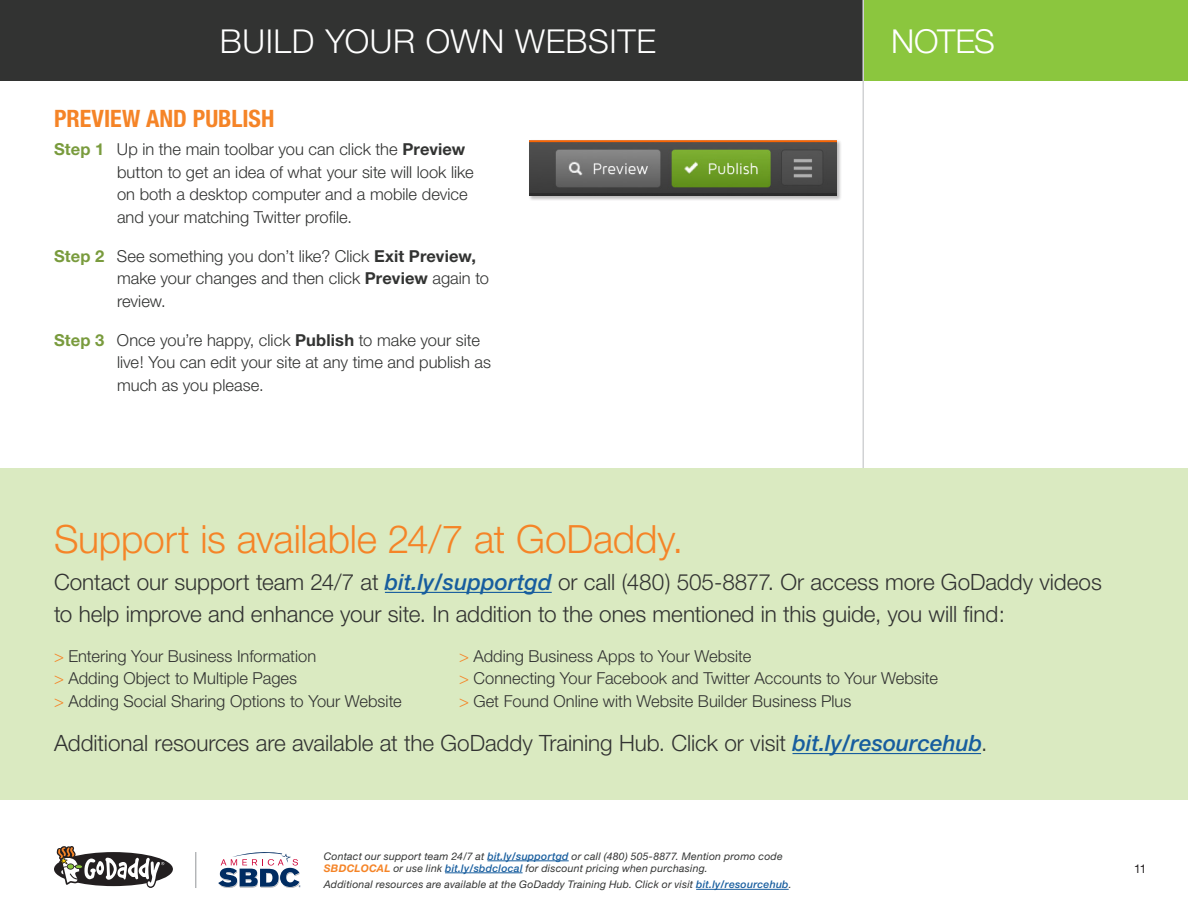
<style>
.page{position:relative;width:1188px;height:918px;background:#fff}
.page>*{position:absolute;margin:0;border:0;box-sizing:border-box;transform-origin:0 0}
.Orange_Subhead{font:300 39px "Helvetica Neue";letter-spacing:-.005em;color:#f58427}
.t1{font:300 33px "Helvetica Neue";letter-spacing:.02em;color:#fff}
.Orange_Subhead-2{font:700 condensed 24px "Helvetica Neue";color:#f58427}
.body{font:300 22.5px/31.5px "Helvetica Neue";letter-spacing:-.005em;color:#323332}
.body-2{font:300 16.5px/22.5px "Helvetica Neue";color:#323332}
.body_bullets{font:300 16.5px "Helvetica Neue";color:#323332}
.t2{font:12px "Helvetica Neue";color:#231f20}
.t3{font:italic 10.5px/12px "Helvetica Neue";letter-spacing:.02em;color:#323332}
.s1{font-weight:700;color:#799b3d}
.s2{font-weight:700}
.s3{font-weight:500;font-style:italic;color:#175d9e}
.s4{color:#f58427}
.s5{font-weight:500;color:#175d9e}
.s6{font-weight:700;color:#f58427}
</style>
<div class="page">
<div style="left:528px;top:139px;width:314px;height:62px;background:#231f20;opacity:.3"></div>
<img style="left:529px;top:140px;width:308px;height:56px">
<div style="left:0;top:468px;width:1188px;height:331px;background:#daeac1"></div>
<div style="left:0;top:0;width:864px;height:81px;background:#323332"></div>
<div style="left:864px;top:0;width:324px;height:81px;background:#8bc63e"></div>
<hr style="left:862px;top:0;width:2px;height:468px;background:#d1d2d4">
<hr style="left:195px;top:852px;width:1px;height:36px;background:#939598">
<svg style="left:218px;top:852px;width:83px;height:36px"></svg>
<hr style="left:487px;top:861px;width:82px;height:1px;background:#175d9e">
<hr style="left:445px;top:873px;width:78px;height:1px;background:#175d9e">
<hr style="left:696px;top:889px;width:93px;height:1px;background:#175d9e">
<div style="left:54px;top:852px;width:119px;height:34px;background:#231f20;border-radius:50%"></div>
<svg style="left:57px;top:846px;width:107px;height:42px"></svg>
<hr style="left:793px;top:753px;width:188px;height:1px;background:#175d9e">
<hr style="left:385px;top:592px;width:167px;height:1px;background:#175d9e">
<h2 class="t1" style="left:220px;top:22px;width:438px">BUILD YOUR OWN WEBSITE</h2>
<h2 class="t1" style="left:891px;top:22px;width:106px">NOTES</h2>
<p class="Orange_Subhead-2" style="left:54px;top:104px;width:222px">PREVIEW AND PUBLISH</p>
<p class="body-2" style="left:117px;top:138px;width:358px;text-indent:-63px"><span class="s1">Step 1</span> Up in the main toolbar you can click the <span class="s2">Preview </span>button to get an idea of what your site will look like on both a desktop computer and a mobile device and your matching Twitter profile.</p>
<p class="body-2" style="left:117px;top:244px;width:374px;text-indent:-63px"><span class="s1">Step 2</span> See something you don’t like? Click <span class="s2">Exit Preview, </span>make your changes and then click <span class="s2">Preview</span> again to review.</p>
<p class="body-2" style="left:117px;top:328px;width:376px;text-indent:-63px"><span class="s1">Step 3</span> Once you’re happy, click <span class="s2">Publish</span> to make your site live! You can edit your site at any time and publish as much as you please.</p>
<p class="Orange_Subhead" style="left:54px;top:515px;width:623px">Support is available 24/7 at GoDaddy.</p>
<p class="body" style="left:54px;top:566px;width:1049px">Contact our support team 24/7 at <span class="s3">bit.ly/supportgd</span> or call (480) 505-8877. Or access more GoDaddy videos to help improve and enhance your site. In addition to the ones mentioned in this guide, you will find:</p>
<p class="body_bullets" style="left:54px;top:646px;width:264px"><span class="s4">&gt;</span> Entering Your Business Information</p>
<p class="body_bullets" style="left:54px;top:668px;width:245px"><span class="s4">&gt;</span> Adding Object to Multiple Pages</p>
<p class="body_bullets" style="left:54px;top:691px;width:349px"><span class="s4">&gt;</span> Adding Social Sharing Options to Your Website</p>
<p class="body_bullets" style="left:459px;top:646px;width:294px"><span class="s4">&gt;</span> Adding Business Apps to Your Website</p>
<p class="body_bullets" style="left:459px;top:668px;width:481px"><span class="s4">&gt;</span> Connecting Your Facebook and Twitter Accounts to Your Website</p>
<p class="body_bullets" style="left:459px;top:691px;width:394px"><span class="s4">&gt;</span> Get Found Online with Website Builder Business Plus</p>
<p class="body" style="left:54px;top:727px;width:930px">Additional resources are available at the GoDaddy Training Hub. Click or visit <span class="s3">bit.ly/resourcehub</span>.</p>
<p class="t3" style="left:324px;top:850px;width:460px">Contact our support team 24/7 at <span class="s5">bit.ly/supportgd</span> or call (480) 505-8877. Mention promo code<br><span class="s6">SBDCLOCAL</span> or use link <span class="s5">bit.ly/sbdclocal</span> for discount pricing when purchasing.</p>
<p class="t3" style="left:324px;top:878px;width:469px">Additional resources are available at the GoDaddy Training Hub. Click or visit <span class="s5">bit.ly/resourcehub</span>.</p>
<p class="t2" style="left:1134px;top:862px;width:14px">11</p>
</div>
